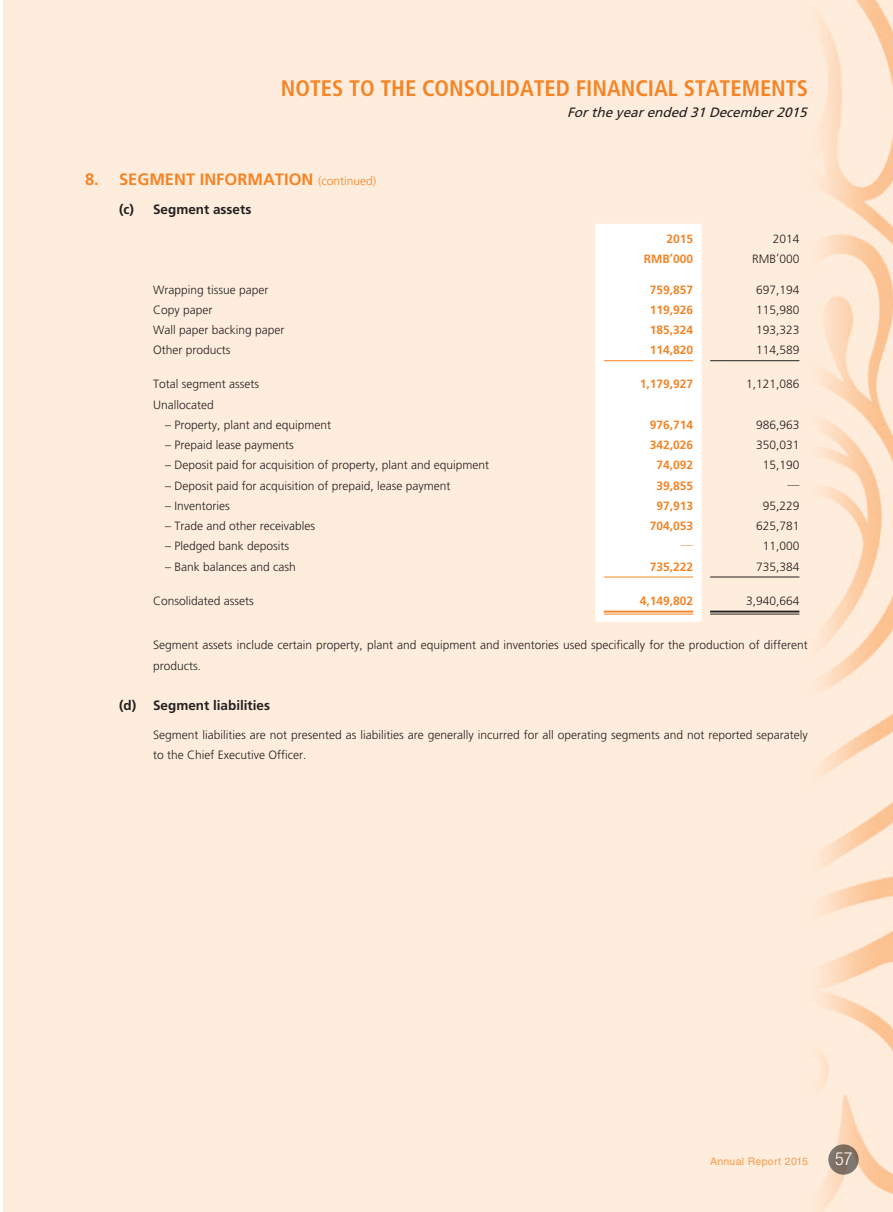
<style>
.page{position:relative;width:893px;height:1212px;background:#fff}
.page>*{position:absolute;margin:0;border:0;box-sizing:border-box;transform-origin:0 0}
.t1{font:700 condensed 22.5px "Frutiger LT Std";color:#f58427}
.t2{font:300 condensed 18px "Helvetica Neue LT Std";color:#fff}
._3__標題{font:700 16.5px "Frutiger LT Std";color:#f58427}
._4__副標題{font:700 13.5px "Frutiger LT Std";color:#231f20}
.t3{font:italic 13.5px "Frutiger LT Std";color:#231f20}
._6__表內文{font:300 12px "Frutiger LT Std";color:#231f20}
._1__內文{font:300 12px/20.2px "Frutiger LT Std";color:#231f20}
._6__表內文-2{font:700 12px "Frutiger LT Std";color:#f58427}
._6__表內文-3{font:300 12px "M Hei HK";color:#231f20}
._6__表內文-4{font:700 12px "M Hei HK";color:#f58427}
.t4{font:10.5px "Helvetica LT Std";letter-spacing:.03em;color:#f79a4e}
.s1{font-weight:300;font-size:12px}
</style>
<div class="page">
<div style="left:4px;top:0;width:889px;height:1212px;background:#feeddc"></div>
<svg style="left:828px;top:1144px;width:31px;height:30px"></svg>
<svg style="left:595px;top:224px;width:107px;height:398px"></svg>
<hr style="left:604px;top:360px;width:89px;height:1px;background:#f58427">
<hr style="left:710px;top:360px;width:89px;height:1px;background:#231f20">
<hr style="left:604px;top:577px;width:89px;height:1px;background:#f58427">
<hr style="left:710px;top:577px;width:89px;height:1px;background:#231f20">
<hr style="left:604px;top:611px;width:89px;height:1px;background:#f58427">
<hr style="left:604px;top:614px;width:89px;height:1px;background:#f58427">
<hr style="left:710px;top:611px;width:89px;height:1px;background:#231f20">
<hr style="left:710px;top:614px;width:89px;height:1px;background:#231f20">
<h1 class="t1" style="left:281px;top:75px;width:529px">NOTES TO THE CONSOLIDATED FINANCIAL STATEMENTS</h1>
<p class="t3" style="left:567px;top:105px;width:245px">For the year ended 31 December 2015</p>
<p class="_3__標題" style="left:85px;top:169px;width:292px">8. SEGMENT INFORMATION <span class="s1">(continued)</span></p>
<p class="_4__副標題" style="left:119px;top:201px;width:134px">(c) Segment assets</p>
<p class="_6__表內文-2" style="left:666px;top:231px;width:28px">2015</p>
<p class="_6__表內文" style="left:773px;top:232px;width:28px">2014</p>
<p class="_6__表內文-2" style="left:644px;top:252px;width:51px">RMB’000</p>
<p class="_6__表內文" style="left:752px;top:252px;width:49px">RMB’000</p>
<p class="_6__表內文" style="left:153px;top:283px;width:117px">Wrapping tissue paper</p>
<p class="_6__表內文-2" style="left:650px;top:282px;width:45px">759,857</p>
<p class="_6__表內文" style="left:756px;top:283px;width:45px">697,194</p>
<p class="_6__表內文" style="left:153px;top:303px;width:61px">Copy paper</p>
<p class="_6__表內文-2" style="left:650px;top:303px;width:45px">119,926</p>
<p class="_6__表內文" style="left:756px;top:303px;width:45px">115,980</p>
<p class="_6__表內文" style="left:153px;top:323px;width:133px">Wall paper backing paper</p>
<p class="_6__表內文-2" style="left:650px;top:323px;width:45px">185,324</p>
<p class="_6__表內文" style="left:756px;top:323px;width:45px">193,323</p>
<p class="_6__表內文" style="left:153px;top:343px;width:79px">Other products</p>
<p class="_6__表內文-2" style="left:650px;top:343px;width:45px">114,820</p>
<p class="_6__表內文" style="left:756px;top:343px;width:45px">114,589</p>
<p class="_6__表內文" style="left:153px;top:377px;width:108px">Total segment assets</p>
<p class="_6__表內文-2" style="left:640px;top:377px;width:55px">1,179,927</p>
<p class="_6__表內文" style="left:746px;top:377px;width:55px">1,121,086</p>
<p class="_6__表內文" style="left:153px;top:398px;width:62px">Unallocated</p>
<p class="_6__表內文" style="left:165px;top:418px;width:168px">– Property, plant and equipment</p>
<p class="_6__表內文-2" style="left:650px;top:418px;width:45px">976,714</p>
<p class="_6__表內文" style="left:756px;top:418px;width:45px">986,963</p>
<p class="_6__表內文" style="left:165px;top:438px;width:130px">– Prepaid lease payments</p>
<p class="_6__表內文-2" style="left:650px;top:438px;width:45px">342,026</p>
<p class="_6__表內文" style="left:756px;top:438px;width:45px">350,031</p>
<p class="_6__表內文" style="left:165px;top:458px;width:326px">– Deposit paid for acquisition of property, plant and equipment</p>
<p class="_6__表內文-2" style="left:656px;top:458px;width:38px">74,092</p>
<p class="_6__表內文" style="left:763px;top:458px;width:38px">15,190</p>
<p class="_6__表內文" style="left:165px;top:479px;width:287px">– Deposit paid for acquisition of prepaid, lease payment</p>
<p class="_6__表內文-2" style="left:656px;top:478px;width:38px">39,855</p>
<p class="_6__表內文-3" style="left:787px;top:479px;width:13px">—</p>
<p class="_6__表內文" style="left:165px;top:499px;width:66px">– Inventories</p>
<p class="_6__表內文-2" style="left:656px;top:499px;width:38px">97,913</p>
<p class="_6__表內文" style="left:763px;top:499px;width:38px">95,229</p>
<p class="_6__表內文" style="left:165px;top:519px;width:152px">– Trade and other receivables</p>
<p class="_6__表內文-2" style="left:650px;top:519px;width:45px">704,053</p>
<p class="_6__表內文" style="left:756px;top:519px;width:45px">625,781</p>
<p class="_6__表內文" style="left:165px;top:539px;width:126px">– Pledged bank deposits</p>
<p class="_6__表內文-4" style="left:681px;top:537px;width:13px">—</p>
<p class="_6__表內文" style="left:763px;top:539px;width:38px">11,000</p>
<p class="_6__表內文" style="left:165px;top:560px;width:132px">– Bank balances and cash</p>
<p class="_6__表內文-2" style="left:650px;top:559px;width:45px">735,222</p>
<p class="_6__表內文" style="left:756px;top:560px;width:45px">735,384</p>
<p class="_6__表內文" style="left:153px;top:594px;width:102px">Consolidated assets</p>
<p class="_6__表內文-2" style="left:640px;top:593px;width:55px">4,149,802</p>
<p class="_6__表內文" style="left:746px;top:594px;width:55px">3,940,664</p>
<p class="_1__內文" style="left:153px;top:635px;width:656px">Segment assets include certain property, plant and equipment and inventories used specifically for the production of different products.</p>
<p class="_4__副標題" style="left:119px;top:697px;width:153px">(d) Segment liabilities</p>
<p class="_1__內文" style="left:153px;top:725px;width:656px">Segment liabilities are not presented as liabilities are generally incurred for all operating segments and not reported separately to the Chief Executive Officer.</p>
<p class="t4" style="left:710px;top:1155px;width:99px">Annual Report 2015</p>
<h2 class="t2" style="left:835px;top:1148px;width:19px">57</h2>
</div>
